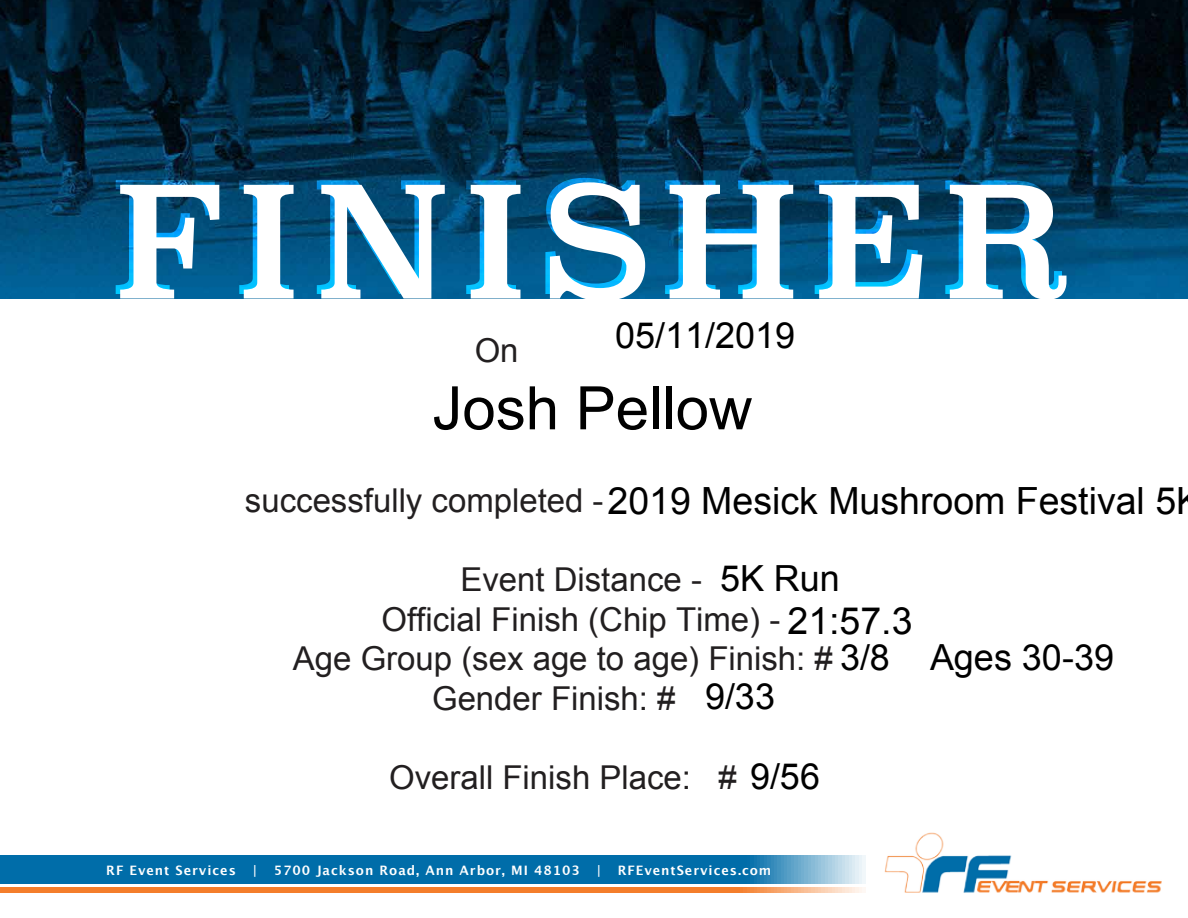
<style>
.page{position:relative;width:1188px;height:918px;background:#fff}
.page>*{position:absolute;margin:0;border:0;box-sizing:border-box;transform-origin:0 0}
.t1{font:153px "Superclarendon";letter-spacing:.1em;color:#fff}
.t2{font:60px "Arial";color:#000}
.t3{font:37.5px "Arial";color:#000}
.t4{font:36px "Arial";color:#000}
.t5{font:32.85px "Arial";color:#221f20}
.t6{font:700 13.05px "Lucida Grande";letter-spacing:.075em;color:#fff}
.s1{font-size:36px;color:#000}
</style>
<div class="page">
<img style="left:0;top:0;width:1188px;height:298px">
<img style="left:884px;top:832px;width:278px;height:61px">
<svg style="left:0;top:856px;width:865px;height:27px;background:#1076ae"></svg>
<svg style="left:0;top:887px;width:865px;height:5px;background:#f48739"></svg>
<h1 class="t1" style="left:110px;top:135px;width:957px">FINISHER</h1>
<p class="t5" style="left:475px;top:328px;width:45px">On</p>
<p class="t4" style="left:615px;top:315px;width:182px">05/11/2019</p>
<h2 class="t2" style="left:432px;top:375px;width:321px">Josh Pellow</h2>
<p class="t3" style="left:608px;top:480px;width:570px">2019 Mesick Mushroom Festival 5</p>
<p class="t5" style="left:245px;top:479px;width:360px">successfully completed -</p>
<p class="t4" style="left:720px;top:558px;width:121px">5K Run</p>
<p class="t5" style="left:460px;top:558px;width:243px">Event Distance -</p>
<p class="t5" style="left:382px;top:598px;width:400px">Official Finish (Chip Time) -</p>
<p class="t5" style="left:293px;top:637px;width:599px">Age Group (sex age to age) Finish: # <span class="s1">3/8</span></p>
<p class="t5" style="left:432px;top:677px;width:245px">Gender Finish: #</p>
<p class="t3" style="left:788px;top:600px;width:127px">21:57.3</p>
<p class="t4" style="left:705px;top:677px;width:72px">9/33</p>
<p class="t4" style="left:930px;top:638px;width:186px">Ages 30-39</p>
<p class="t5" style="left:389px;top:756px;width:432px">Overall Finish Place: # <span class="s1">9/56</span></p>
<p class="t6" style="left:106px;top:860px;width:131px">RF Event Services</p>
<p class="t6" style="left:252px;top:860px;width:6px">|</p>
<p class="t6" style="left:274px;top:860px;width:308px">5700 Jackson Road, Ann Arbor, MI 48103</p>
<p class="t6" style="left:596px;top:860px;width:6px">|</p>
<p class="t6" style="left:618px;top:860px;width:155px">RFEventServices.com</p>
</div>
